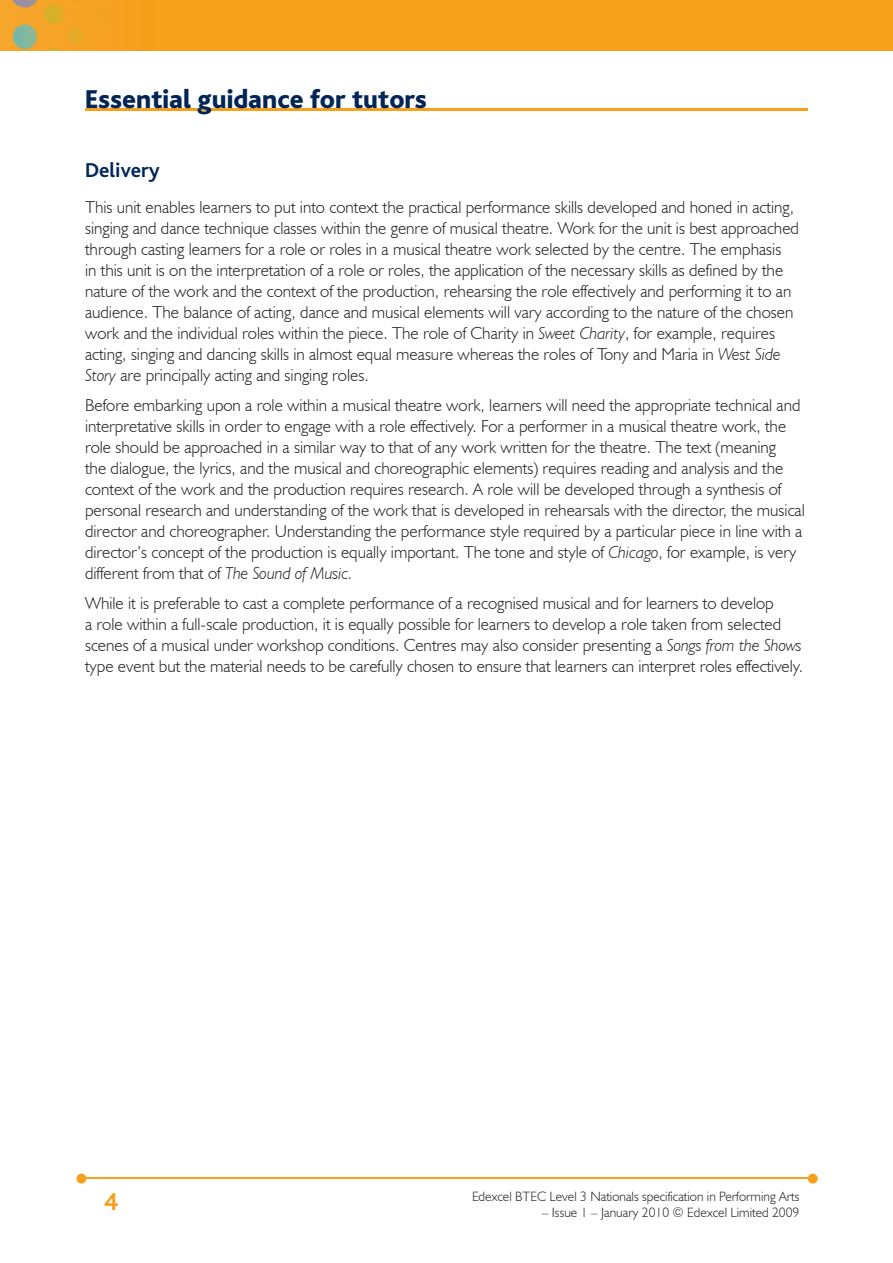
<style>
.page{position:relative;width:893px;height:1263px;background:#fff}
.page>*{position:absolute;margin:0;border:0;box-sizing:border-box;transform-origin:0 0}
.t1{font:800 27px "Bliss";color:#002556}
.t2{font:700 25.5px "Bliss";color:#f6a01b}
.t3{font:700 21px "Bliss";color:#002556}
.t4{font:300 17.25px/21px "Humanist 521 BT";color:#231f20}
.t5{font:300 13.5px "Humanist 521 BT";color:#231f20}
.s1{font-style:italic}
</style>
<div class="page">
<img style="left:0;top:0;width:893px;height:51px">
<hr style="left:82px;top:1178px;width:728px;height:1px;background:#f6a01b">
<svg style="left:808px;top:1174px;width:10px;height:9px"></svg>
<svg style="left:77px;top:1174px;width:9px;height:9px"></svg>
<hr style="left:85px;top:108px;width:723px;height:2px;background:#f6a01b">
<h1 class="t1" style="left:85px;top:85px;width:344px">Essential guidance for tutors</h1>
<p class="t3" style="left:85px;top:160px;width:76px">Delivery</p>
<p class="t4" style="left:85px;top:197px;width:715px">This unit enables learners to put into context the practical performance skills developed and honed in acting, singing and dance technique classes within the genre of musical theatre. Work for the unit is best approached through casting learners for a role or roles in a musical theatre work selected by the centre. The emphasis<br>in this unit is on the interpretation of a role or roles, the application of the necessary skills as defined by the nature of the work and the context of the production, rehearsing the role effectively and performing it to an audience. The balance of acting, dance and musical elements will vary according to the nature of the chosen work and the individual roles within the piece. The role of Charity in <span class="s1">Sweet Charity</span>, for example, requires acting, singing and dancing skills in almost equal measure whereas the roles of Tony and Maria in <span class="s1">West Side Story</span> are principally acting and singing roles.</p>
<p class="t4" style="left:85px;top:395px;width:721px">Before embarking upon a role within a musical theatre work, learners will need the appropriate technical and interpretative skills in order to engage with a role effectively. For a performer in a musical theatre work, the role should be approached in a similar way to that of any work written for the theatre. The text (meaning<br>the dialogue, the lyrics, and the musical and choreographic elements) requires reading and analysis and the context of the work and the production requires research. A role will be developed through a synthesis of personal research and understanding of the work that is developed in rehearsals with the director, the musical director and choreographer. Understanding the performance style required by a particular piece in line with a director’s concept of the production is equally important. The tone and style of <span class="s1">Chicago</span>, for example, is very different from that of <span class="s1">The Sound of Music.</span></p>
<p class="t4" style="left:85px;top:593px;width:719px">While it is preferable to cast a complete performance of a recognised musical and for learners to develop<br>a role within a full-scale production, it is equally possible for learners to develop a role taken from selected scenes of a musical under workshop conditions. Centres may also consider presenting a <span class="s1">Songs from the Shows </span>type event but the material needs to be carefully chosen to ensure that learners can interpret roles effectively.</p>
<h2 class="t2" style="left:104px;top:1189px;width:15px">4</h2>
<p class="t5" style="left:472px;top:1188px;width:329px">Edexcel BTEC Level 3 Nationals specification in Performing Arts</p>
<p class="t5" style="left:542px;top:1204px;width:259px">– Issue 1 – January 2010 © Edexcel Limited 2009</p>
</div>
